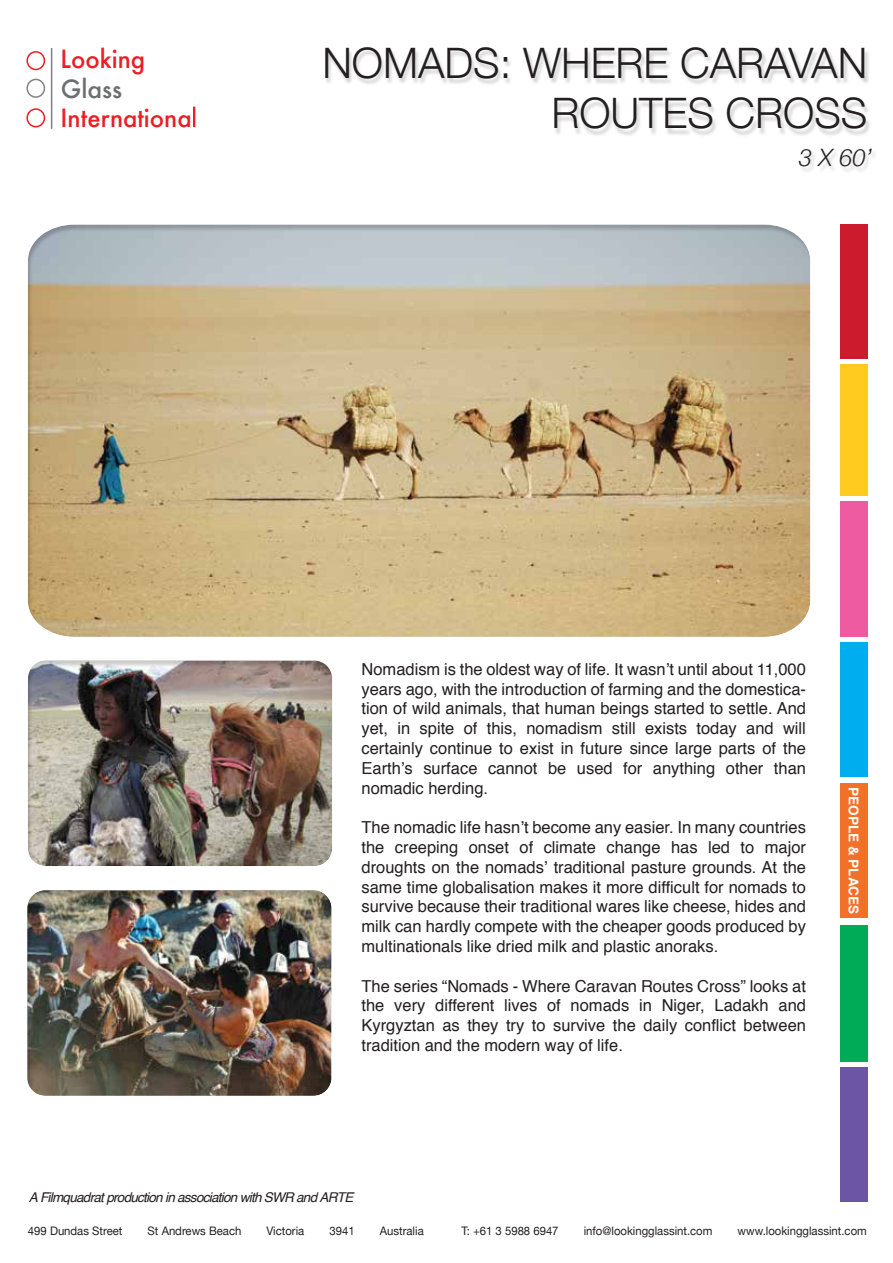
<style>
.page{position:relative;width:893px;height:1263px;background:#fff}
.page>*{position:absolute;margin:0;border:0;box-sizing:border-box;transform-origin:0 0}
.t1{font:300 42px/50.4px "Helvetica Neue";color:#231f20;text-align:right}
.t2{font:500 24.6px "Futura";color:#ed1d24}
.t3{font:500 24.6px "Futura";color:#6d6e71}
.t4{font:italic 300 24px "Helvetica Neue";color:#231f20}
.t5{font:16.5px/19.8px "Helvetica";color:#231f20;text-align:justify}
.t6{font:italic 13.5px "Helvetica";letter-spacing:-.055em;color:#231f20}
.t7{font:700 13.5px "Helvetica";color:#fff}
.t8{font:11.7px "Helvetica Neue";color:#231f20}
</style>
<div class="page">
<img style="left:27px;top:48px;width:841px;height:1154px">
<div style="left:26px;top:108px;width:19px;height:19px;border:2px solid #ed1d24;border-radius:50%"></div>
<div style="left:26px;top:51px;width:19px;height:19px;border:2px solid #ed1d24;border-radius:50%"></div>
<hr style="left:51px;top:48px;width:1px;height:81px;background:#808285">
<div style="left:26px;top:79px;width:19px;height:19px;border:2px solid #808285;border-radius:50%"></div>
<div style="left:840px;top:225px;width:27px;height:134px;background:#cc1b2d"></div>
<div style="left:840px;top:643px;width:27px;height:134px;background:#00aeef"></div>
<div style="left:840px;top:501px;width:27px;height:136px;background:#ef5ba1"></div>
<div style="left:840px;top:783px;width:27px;height:135px;background:#f37029"></div>
<div style="left:840px;top:1067px;width:27px;height:135px;background:#6b55a4"></div>
<div style="left:840px;top:925px;width:27px;height:136px;background:#00ab58"></div>
<div style="left:840px;top:364px;width:27px;height:131px;background:#ffcb1f"></div>
<img style="left:251px;top:146px;width:624px;height:34px">
<img style="left:194px;top:48px;width:676px;height:98px">
<h2 class="t2" style="left:61px;top:42px;width:86px">Looking</h2>
<h2 class="t3" style="left:61px;top:72px;width:63px">Glass</h2>
<h2 class="t2" style="left:61px;top:101px;width:139px">International</h2>
<h1 class="t1" style="left:322px;top:37px;width:546px">NOMADS: WHERE CARAVAN<br>ROUTES CROSS</h1>
<h3 class="t4" style="left:799px;top:143px;width:75px">3 X 60’</h3>
<p class="t5" style="left:362px;top:660px;width:446px">Nomadism is the oldest way of life. It wasn’t until about 11,000 years ago, with the introduction of farming and the domestica&shy;tion of wild animals, that human beings started to settle. And yet, in spite of this, nomadism still exists today and will certainly continue to exist in future since large parts of the Earth’s surface cannot be used for anything other than nomadic herding.</p>
<p class="t5" style="left:362px;top:818px;width:446px">The nomadic life hasn’t become any easier. In many countries the creeping onset of climate change has led to major droughts on the nomads’ traditional pasture grounds. At the same time globalisation makes it more difficult for nomads to survive because their traditional wares like cheese, hides and milk can hardly compete with the cheaper goods produced by multinationals like dried milk and plastic anoraks.</p>
<p class="t5" style="left:362px;top:976px;width:446px">The series “Nomads - Where Caravan Routes Cross” looks at the very different lives of nomads in Niger, Ladakh and Kyrgyztan as they try to survive the daily conflict between tradition and the modern way of life.</p>
<p class="t7" style="left:864px;top:787px;width:128px;rotate:90deg">PEOPLE &amp; PLACES</p>
<p class="t6" style="left:29px;top:1187px;width:326px">A Filmquadrat production in association with SWR and ARTE</p>
<p class="t8" style="left:28px;top:1223px;width:96px">499 Dundas Street</p>
<p class="t8" style="left:148px;top:1223px;width:95px">St Andrews Beach</p>
<p class="t8" style="left:267px;top:1223px;width:39px">Victoria</p>
<p class="t8" style="left:329px;top:1223px;width:27px">3941</p>
<p class="t8" style="left:380px;top:1223px;width:45px">Australia</p>
<p class="t8" style="left:462px;top:1223px;width:99px">T: +61 3 5988 6947</p>
<p class="t8" style="left:584px;top:1223px;width:130px">info@lookingglassint.com</p>
<p class="t8" style="left:738px;top:1223px;width:131px">www.lookingglassint.com</p>
</div>
